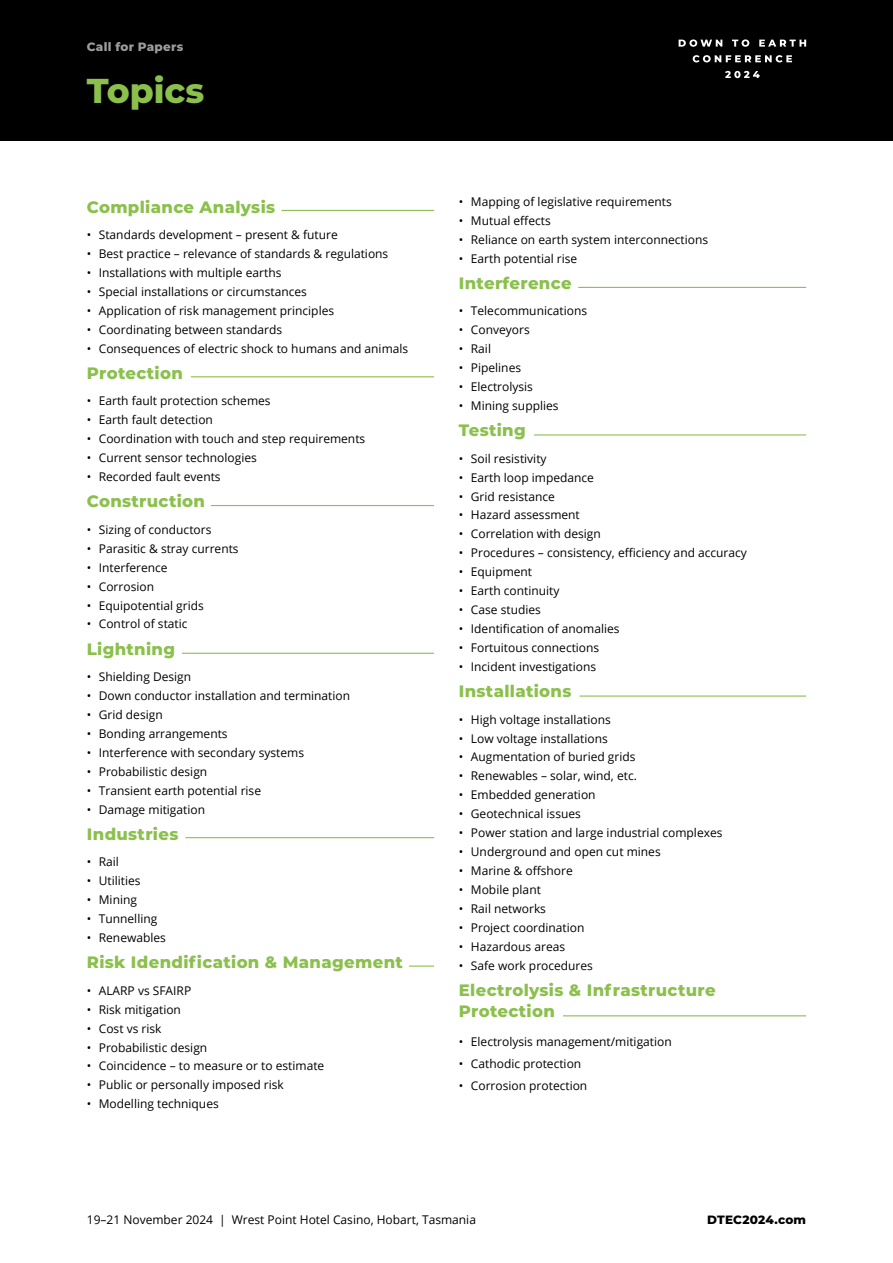
<style>
.page{position:relative;width:893px;height:1263px;background:#fff}
.page>*{position:absolute;margin:0;border:0;box-sizing:border-box;transform-origin:0 0}
.t1{font:800 34.5px "Montserrat";color:#8bc04d}
.t2{font:800 16.5px/21px "Montserrat";letter-spacing:.02em;color:#8bc04d}
.paragraph_xxx-small__5{font:12px "Open Sans";color:#000}
.t3{font:800 12px "Montserrat";letter-spacing:.02em;color:#9d9d9d}
.t4{font:800 12px "Montserrat";letter-spacing:.02em;color:#000}
</style>
<div class="page">
<div style="left:0;top:0;width:893px;height:140px;background:#000"></div>
<svg style="left:679px;top:39px;width:43px;height:8px"></svg>
<svg style="left:732px;top:39px;width:17px;height:8px"></svg>
<svg style="left:759px;top:40px;width:47px;height:7px"></svg>
<svg style="left:693px;top:55px;width:99px;height:7px"></svg>
<svg style="left:725px;top:71px;width:35px;height:7px"></svg>
<hr style="left:281px;top:210px;width:153px;height:1px;background:#8bc04d">
<hr style="left:578px;top:287px;width:228px;height:1px;background:#8bc04d">
<hr style="left:182px;top:653px;width:252px;height:1px;background:#8bc04d">
<hr style="left:211px;top:505px;width:223px;height:1px;background:#8bc04d">
<hr style="left:185px;top:837px;width:249px;height:1px;background:#8bc04d">
<hr style="left:409px;top:965px;width:25px;height:2px;background:#8bc04d">
<hr style="left:534px;top:434px;width:272px;height:1px;background:#8bc04d">
<hr style="left:580px;top:695px;width:226px;height:2px;background:#8bc04d">
<hr style="left:563px;top:1015px;width:243px;height:1px;background:#8bc04d">
<hr style="left:191px;top:376px;width:243px;height:1px;background:#8bc04d">
<h6 class="t3" style="left:87px;top:38px;width:98px">Call for Papers</h6>
<h4 class="t1" style="left:87px;top:66px;width:119px">Topics</h4>
<h6 class="t2" style="left:87px;top:195px;width:190px">Compliance Analysis</h6>
<p class="paragraph_xxx-small__5" style="left:87px;top:227px;width:252px">• Standards development – present &amp; future</p>
<p class="paragraph_xxx-small__5" style="left:87px;top:245px;width:303px">• Best practice – relevance of standards &amp; regulations</p>
<p class="paragraph_xxx-small__5" style="left:87px;top:264px;width:196px">• Installations with multiple earths</p>
<p class="paragraph_xxx-small__5" style="left:87px;top:283px;width:222px">• Special installations or circumstances</p>
<p class="paragraph_xxx-small__5" style="left:87px;top:302px;width:249px">• Application of risk management principles</p>
<p class="paragraph_xxx-small__5" style="left:87px;top:321px;width:197px">• Coordinating between standards</p>
<p class="paragraph_xxx-small__5" style="left:87px;top:340px;width:323px">• Consequences of electric shock to humans and animals</p>
<h6 class="t2" style="left:87px;top:362px;width:98px">Protection</h6>
<p class="paragraph_xxx-small__5" style="left:87px;top:393px;width:185px">• Earth fault protection schemes</p>
<p class="paragraph_xxx-small__5" style="left:87px;top:412px;width:128px">• Earth fault detection</p>
<p class="paragraph_xxx-small__5" style="left:87px;top:431px;width:280px">• Coordination with touch and step requirements</p>
<p class="paragraph_xxx-small__5" style="left:87px;top:450px;width:172px">• Current sensor technologies</p>
<p class="paragraph_xxx-small__5" style="left:87px;top:469px;width:135px">• Recorded fault events</p>
<h6 class="t2" style="left:87px;top:490px;width:120px">Construction</h6>
<p class="paragraph_xxx-small__5" style="left:87px;top:521px;width:126px">• Sizing of conductors</p>
<p class="paragraph_xxx-small__5" style="left:87px;top:540px;width:153px">• Parasitic &amp; stray currents</p>
<p class="paragraph_xxx-small__5" style="left:87px;top:559px;width:82px">• Interference</p>
<p class="paragraph_xxx-small__5" style="left:87px;top:578px;width:69px">• Corrosion</p>
<p class="paragraph_xxx-small__5" style="left:87px;top:597px;width:119px">• Equipotential grids</p>
<p class="paragraph_xxx-small__5" style="left:87px;top:616px;width:102px">• Control of static</p>
<h6 class="t2" style="left:87px;top:637px;width:90px">Lightning</h6>
<p class="paragraph_xxx-small__5" style="left:87px;top:669px;width:106px">• Shielding Design</p>
<p class="paragraph_xxx-small__5" style="left:87px;top:687px;width:265px">• Down conductor installation and termination</p>
<p class="paragraph_xxx-small__5" style="left:87px;top:706px;width:77px">• Grid design</p>
<p class="paragraph_xxx-small__5" style="left:87px;top:725px;width:142px">• Bonding arrangements</p>
<p class="paragraph_xxx-small__5" style="left:87px;top:744px;width:219px">• Interference with secondary systems</p>
<p class="paragraph_xxx-small__5" style="left:87px;top:763px;width:122px">• Probabilistic design</p>
<p class="paragraph_xxx-small__5" style="left:87px;top:782px;width:176px">• Transient earth potential rise</p>
<p class="paragraph_xxx-small__5" style="left:87px;top:801px;width:120px">• Damage mitigation</p>
<h6 class="t2" style="left:87px;top:822px;width:93px">Industries</h6>
<p class="paragraph_xxx-small__5" style="left:87px;top:854px;width:34px">• Rail</p>
<p class="paragraph_xxx-small__5" style="left:87px;top:873px;width:55px">• Utilities</p>
<p class="paragraph_xxx-small__5" style="left:87px;top:892px;width:52px">• Mining</p>
<p class="paragraph_xxx-small__5" style="left:87px;top:910px;width:72px">• Tunnelling</p>
<p class="paragraph_xxx-small__5" style="left:87px;top:929px;width:81px">• Renewables</p>
<h6 class="t2" style="left:87px;top:951px;width:318px">Risk Idendification &amp; Management</h6>
<p class="paragraph_xxx-small__5" style="left:87px;top:982px;width:106px">• ALARP vs SFAIRP</p>
<p class="paragraph_xxx-small__5" style="left:87px;top:1001px;width:96px">• Risk mitigation</p>
<p class="paragraph_xxx-small__5" style="left:87px;top:1020px;width:76px">• Cost vs risk</p>
<p class="paragraph_xxx-small__5" style="left:87px;top:1039px;width:122px">• Probabilistic design</p>
<p class="paragraph_xxx-small__5" style="left:87px;top:1058px;width:239px">• Coincidence – to measure or to estimate</p>
<p class="paragraph_xxx-small__5" style="left:87px;top:1077px;width:199px">• Public or personally imposed risk</p>
<p class="paragraph_xxx-small__5" style="left:87px;top:1096px;width:133px">• Modelling techniques</p>
<p class="paragraph_xxx-small__5" style="left:459px;top:193px;width:214px">• Mapping of legislative requirements</p>
<p class="paragraph_xxx-small__5" style="left:459px;top:212px;width:93px">• Mutual effects</p>
<p class="paragraph_xxx-small__5" style="left:459px;top:231px;width:251px">• Reliance on earth system interconnections</p>
<p class="paragraph_xxx-small__5" style="left:459px;top:250px;width:120px">• Earth potential rise</p>
<h6 class="t2" style="left:459px;top:272px;width:114px">Interference</h6>
<p class="paragraph_xxx-small__5" style="left:459px;top:303px;width:130px">• Telecommunications</p>
<p class="paragraph_xxx-small__5" style="left:459px;top:322px;width:72px">• Conveyors</p>
<p class="paragraph_xxx-small__5" style="left:459px;top:341px;width:34px">• Rail</p>
<p class="paragraph_xxx-small__5" style="left:459px;top:360px;width:64px">• Pipelines</p>
<p class="paragraph_xxx-small__5" style="left:459px;top:378px;width:76px">• Electrolysis</p>
<p class="paragraph_xxx-small__5" style="left:459px;top:397px;width:101px">• Mining supplies</p>
<h6 class="t2" style="left:459px;top:419px;width:68px">Testing</h6>
<p class="paragraph_xxx-small__5" style="left:459px;top:450px;width:89px">• Soil resistivity</p>
<p class="paragraph_xxx-small__5" style="left:459px;top:469px;width:137px">• Earth loop impedance</p>
<p class="paragraph_xxx-small__5" style="left:459px;top:488px;width:97px">• Grid resistance</p>
<p class="paragraph_xxx-small__5" style="left:459px;top:507px;width:122px">• Hazard assessment</p>
<p class="paragraph_xxx-small__5" style="left:459px;top:526px;width:143px">• Correlation with design</p>
<p class="paragraph_xxx-small__5" style="left:459px;top:545px;width:290px">• Procedures – consistency, efficiency and accuracy</p>
<p class="paragraph_xxx-small__5" style="left:459px;top:564px;width:75px">• Equipment</p>
<p class="paragraph_xxx-small__5" style="left:459px;top:583px;width:102px">• Earth continuity</p>
<p class="paragraph_xxx-small__5" style="left:459px;top:601px;width:83px">• Case studies</p>
<p class="paragraph_xxx-small__5" style="left:459px;top:620px;width:162px">• Identification of anomalies</p>
<p class="paragraph_xxx-small__5" style="left:459px;top:639px;width:142px">• Fortuitous connections</p>
<p class="paragraph_xxx-small__5" style="left:459px;top:658px;width:139px">• Incident investigations</p>
<h6 class="t2" style="left:459px;top:680px;width:114px">Installations</h6>
<p class="paragraph_xxx-small__5" style="left:459px;top:711px;width:153px">• High voltage installations</p>
<p class="paragraph_xxx-small__5" style="left:459px;top:730px;width:150px">• Low voltage installations</p>
<p class="paragraph_xxx-small__5" style="left:459px;top:749px;width:178px">• Augmentation of buried grids</p>
<p class="paragraph_xxx-small__5" style="left:459px;top:768px;width:180px">• Renewables – solar, wind, etc.</p>
<p class="paragraph_xxx-small__5" style="left:459px;top:787px;width:138px">• Embedded generation</p>
<p class="paragraph_xxx-small__5" style="left:459px;top:806px;width:124px">• Geotechnical issues</p>
<p class="paragraph_xxx-small__5" style="left:459px;top:824px;width:265px">• Power station and large industrial complexes</p>
<p class="paragraph_xxx-small__5" style="left:459px;top:843px;width:203px">• Underground and open cut mines</p>
<p class="paragraph_xxx-small__5" style="left:459px;top:862px;width:115px">• Marine &amp; offshore</p>
<p class="paragraph_xxx-small__5" style="left:459px;top:881px;width:84px">• Mobile plant</p>
<p class="paragraph_xxx-small__5" style="left:459px;top:900px;width:89px">• Rail networks</p>
<p class="paragraph_xxx-small__5" style="left:459px;top:919px;width:127px">• Project coordination</p>
<p class="paragraph_xxx-small__5" style="left:459px;top:938px;width:108px">• Hazardous areas</p>
<p class="paragraph_xxx-small__5" style="left:459px;top:957px;width:136px">• Safe work procedures</p>
<h6 class="t2" style="left:459px;top:978px;width:258px">Electrolysis &amp; Infrastructure<br>Protection</h6>
<p class="paragraph_xxx-small__5" style="left:459px;top:1034px;width:214px">• Electrolysis management/mitigation</p>
<p class="paragraph_xxx-small__5" style="left:459px;top:1056px;width:124px">• Cathodic protection</p>
<p class="paragraph_xxx-small__5" style="left:459px;top:1078px;width:130px">• Corrosion protection</p>
<p class="paragraph_xxx-small__5" style="left:87px;top:1211px;width:391px">19–21 November 2024 | Wrest Point Hotel Casino, Hobart, Tasmania</p>
<h6 class="t4" style="left:707px;top:1210px;width:101px">DTEC2024.com</h6>
</div>
